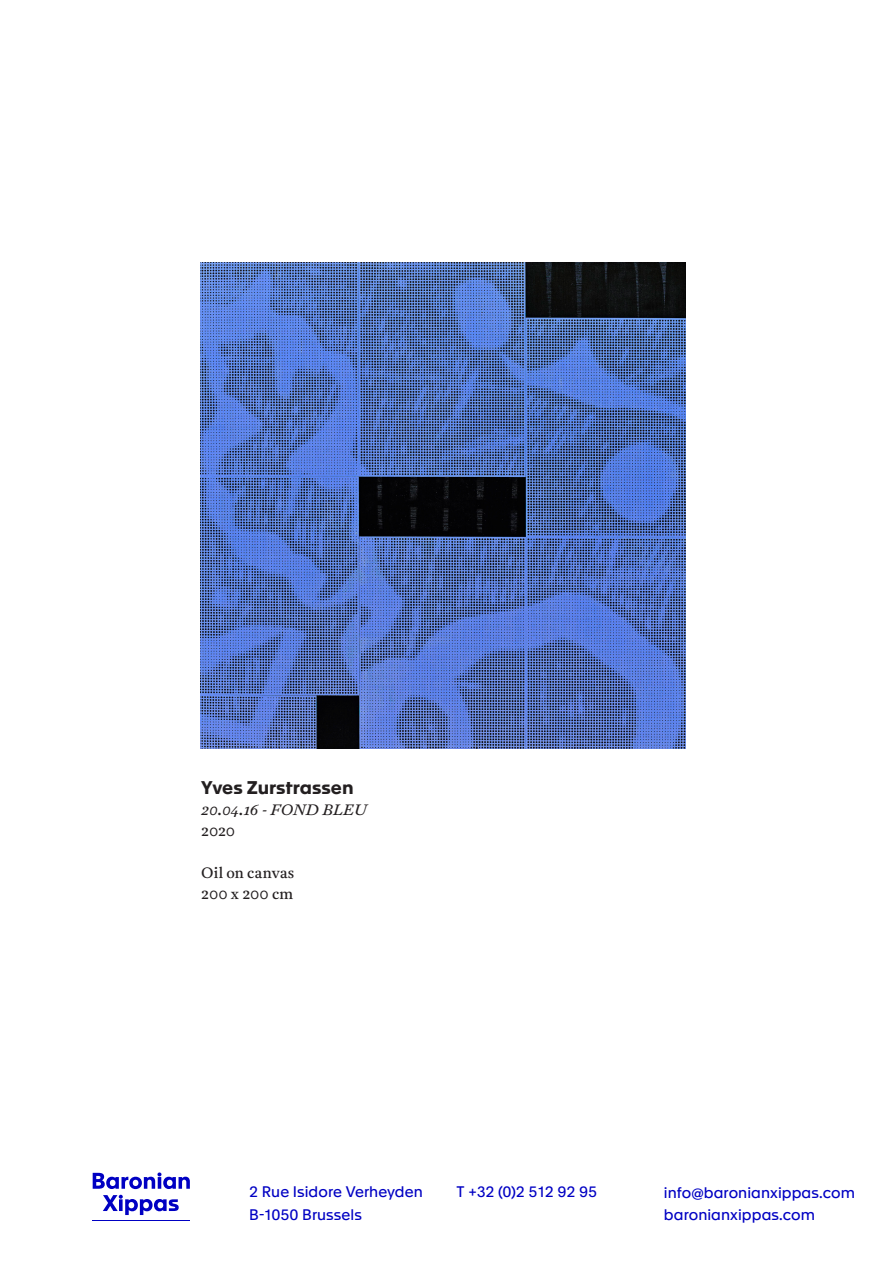
<style>
.page{position:relative;width:893px;height:1263px;background:#fff}
.page>*{position:absolute;margin:0;border:0;box-sizing:border-box;transform-origin:0 0}
.BX_-_body_text{font:700 18px "Apax";color:#231f20}
.t1{font:15px "Apax";letter-spacing:.005em;color:#0000c3}
.BX_-_body_text-2{font:15px "Antwerp";color:#231f20}
.BX_-_body_text-3{font:italic 15px "Antwerp";color:#231f20}
</style>
<div class="page">
<img style="left:200px;top:262px;width:485px;height:486px">
<svg style="left:103px;top:1195px;width:76px;height:20px"></svg>
<svg style="left:93px;top:1172px;width:97px;height:17px"></svg>
<hr style="left:92px;top:1220px;width:98px;height:1px;background:#0000c3">
<p class="BX_-_body_text" style="left:201px;top:774px;width:154px">Yves Zurstrassen</p>
<p class="BX_-_body_text-3" style="left:201px;top:800px;width:167px">20.04.16 - FOND BLEU</p>
<p class="BX_-_body_text-2" style="left:201px;top:821px;width:36px">2020</p>
<p class="BX_-_body_text-2" style="left:201px;top:863px;width:95px">Oil on canvas</p>
<p class="BX_-_body_text-2" style="left:201px;top:884px;width:93px">200 x 200 cm</p>
<p class="t1" style="left:249px;top:1181px;width:175px">2 Rue Isidore Verheyden</p>
<p class="t1" style="left:456px;top:1181px;width:142px">T +32 (0)2 512 92 95</p>
<p class="t1" style="left:249px;top:1204px;width:114px">B-1050 Brussels</p>
<p class="t1" style="left:664px;top:1182px;width:192px">info@baronianxippas.com</p>
<p class="t1" style="left:664px;top:1204px;width:153px">baronianxippas.com</p>
</div>
